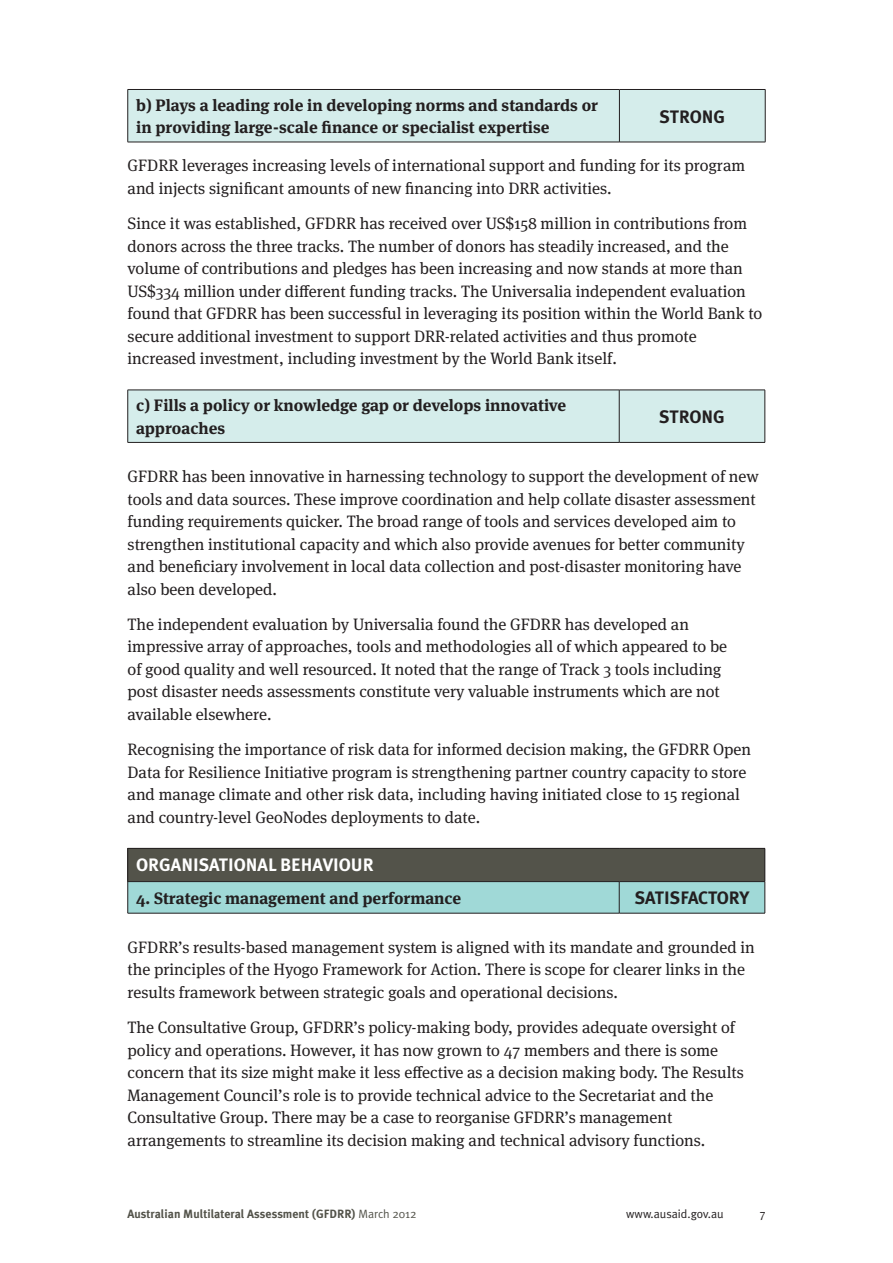
<style>
.page{position:relative;width:893px;height:1263px;background:#fff}
.page>*{position:absolute;margin:0;border:0;box-sizing:border-box;transform-origin:0 0}
._08bbbb_RIGHT_COLUMN{font:700 18px "Meta Plus";color:#231f20}
._08a__TABLE_HEADING{font:700 18px "Meta Plus";color:#fff}
._04__BODY_TEXT{font:16.5px/22.5px "Meta Serif OT";color:#231f20}
._04__BODY_TEXT-2{font:700 16.5px/22.5px "Meta Serif OT";color:#231f20}
.t1{font:700 12px "Meta Plus";color:#53534a}
.t2{font:12px "Meta Plus Normal";color:#231f20}
.t3{font:12px "Meta Serif OT";color:#231f20}
.s1{font-family:"Meta Plus Normal";font-weight:400}
</style>
<div class="page">
<div style="left:128px;top:90px;width:637px;height:52px;background:#d5edeb"></div>
<hr style="left:619px;top:90px;width:1px;height:52px;background:#231f20">
<hr style="left:128px;top:89px;width:491px;height:1px;background:#231f20">
<hr style="left:127px;top:90px;width:1px;height:52px;background:#231f20">
<hr style="left:619px;top:89px;width:146px;height:1px;background:#231f20">
<hr style="left:765px;top:90px;width:1px;height:52px;background:#231f20">
<hr style="left:128px;top:142px;width:491px;height:1px;background:#231f20">
<hr style="left:619px;top:142px;width:146px;height:1px;background:#231f20">
<div style="left:128px;top:391px;width:637px;height:51px;background:#d5edeb"></div>
<hr style="left:619px;top:390px;width:1px;height:52px;background:#231f20">
<hr style="left:128px;top:390px;width:491px;height:1px;background:#231f20">
<hr style="left:127px;top:390px;width:1px;height:52px;background:#231f20">
<hr style="left:619px;top:390px;width:146px;height:1px;background:#231f20">
<hr style="left:765px;top:390px;width:1px;height:52px;background:#231f20">
<hr style="left:128px;top:442px;width:491px;height:1px;background:#231f20">
<hr style="left:619px;top:442px;width:146px;height:1px;background:#231f20">
<div style="left:128px;top:848px;width:637px;height:33px;background:#53534a"></div>
<svg style="left:128px;top:882px;width:637px;height:31px;background:#9ed6d4"></svg>
<hr style="left:619px;top:882px;width:1px;height:31px;background:#231f20">
<hr style="left:127px;top:882px;width:1px;height:31px;background:#231f20">
<hr style="left:765px;top:882px;width:1px;height:31px;background:#231f20">
<hr style="left:128px;top:913px;width:491px;height:1px;background:#231f20">
<hr style="left:619px;top:913px;width:146px;height:1px;background:#231f20">
<hr style="left:128px;top:848px;width:491px;height:1px;background:#231f20">
<hr style="left:127px;top:848px;width:1px;height:33px;background:#231f20">
<hr style="left:619px;top:848px;width:146px;height:1px;background:#231f20">
<hr style="left:765px;top:848px;width:1px;height:33px;background:#231f20">
<hr style="left:128px;top:881px;width:491px;height:1px;background:#231f20">
<hr style="left:619px;top:881px;width:146px;height:1px;background:#231f20">
<p class="_04__BODY_TEXT-2" style="left:136px;top:94px;width:463px">b) Plays a leading role in developing norms and standards or in providing large-scale finance or specialist expertise</p>
<p class="_08bbbb_RIGHT_COLUMN" style="left:659px;top:106px;width:67px">STRONG</p>
<p class="_04__BODY_TEXT" style="left:128px;top:155px;width:619px">GFDRR leverages increasing levels of international support and funding for its program and injects significant amounts of new financing into DRR activities.</p>
<p class="_04__BODY_TEXT" style="left:128px;top:213px;width:636px">Since it was established, GFDRR has received over US$158 million in contributions from donors across the three tracks. The number of donors has steadily increased, and the volume of contributions and pledges has been increasing and now stands at more than US$334 million under different funding tracks. The Universalia independent evaluation found that GFDRR has been successful in leveraging its position within the World Bank to secure additional investment to support DRR-related activities and thus promote increased investment, including investment by the World Bank itself.</p>
<p class="_04__BODY_TEXT-2" style="left:136px;top:395px;width:431px">c) Fills a policy or knowledge gap or develops innovative approaches</p>
<p class="_08bbbb_RIGHT_COLUMN" style="left:659px;top:406px;width:67px">STRONG</p>
<p class="_04__BODY_TEXT" style="left:128px;top:465px;width:633px">GFDRR has been innovative in harnessing technology to support the development of new tools and data sources. These improve coordination and help collate disaster assessment funding requirements quicker. The broad range of tools and services developed aim to strengthen institutional capacity and which also provide avenues for better community and beneficiary involvement in local data collection and post-disaster monitoring have also been developed.</p>
<p class="_04__BODY_TEXT" style="left:128px;top:613px;width:601px">The independent evaluation by Universalia found the GFDRR has developed an impressive array of approaches, tools and methodologies all of which appeared to be of good quality and well resourced. It noted that the range of Track 3 tools including post disaster needs assessments constitute very valuable instruments which are not available elsewhere.</p>
<p class="_04__BODY_TEXT" style="left:128px;top:738px;width:625px">Recognising the importance of risk data for informed decision making, the GFDRR Open Data for Resilience Initiative program is strengthening partner country capacity to store and manage climate and other risk data, including having initiated close to 15 regional and country-level GeoNodes deployments to date.</p>
<p class="_08a__TABLE_HEADING" style="left:136px;top:854px;width:239px">ORGANISATIONAL BEHAVIOUR</p>
<p class="_04__BODY_TEXT-2" style="left:136px;top:887px;width:327px">4. Strategic management and performance</p>
<p class="_08bbbb_RIGHT_COLUMN" style="left:635px;top:888px;width:116px">SATISFACTORY</p>
<p class="_04__BODY_TEXT" style="left:128px;top:936px;width:629px">GFDRR’s results-based management system is aligned with its mandate and grounded in the principles of the Hyogo Framework for Action. There is scope for clearer links in the results framework between strategic goals and operational decisions.</p>
<p class="_04__BODY_TEXT" style="left:128px;top:1016px;width:618px">The Consultative Group, GFDRR’s policy-making body, provides adequate oversight of policy and operations. However, it has now grown to 47 members and there is some concern that its size might make it less effective as a decision making body. The Results Management Council’s role is to provide technical advice to the Secretariat and the Consultative Group. There may be a case to reorganise GFDRR’s management arrangements to streamline its decision making and technical advisory functions.</p>
<p class="t1" style="left:128px;top:1207px;width:291px">Australian Multilateral Assessment (GFDRR) <span class="s1">March 2012</span></p>
<p class="t2" style="left:626px;top:1207px;width:99px">www.ausaid.gov.au</p>
<p class="t3" style="left:760px;top:1207px;width:7px">7</p>
</div>
